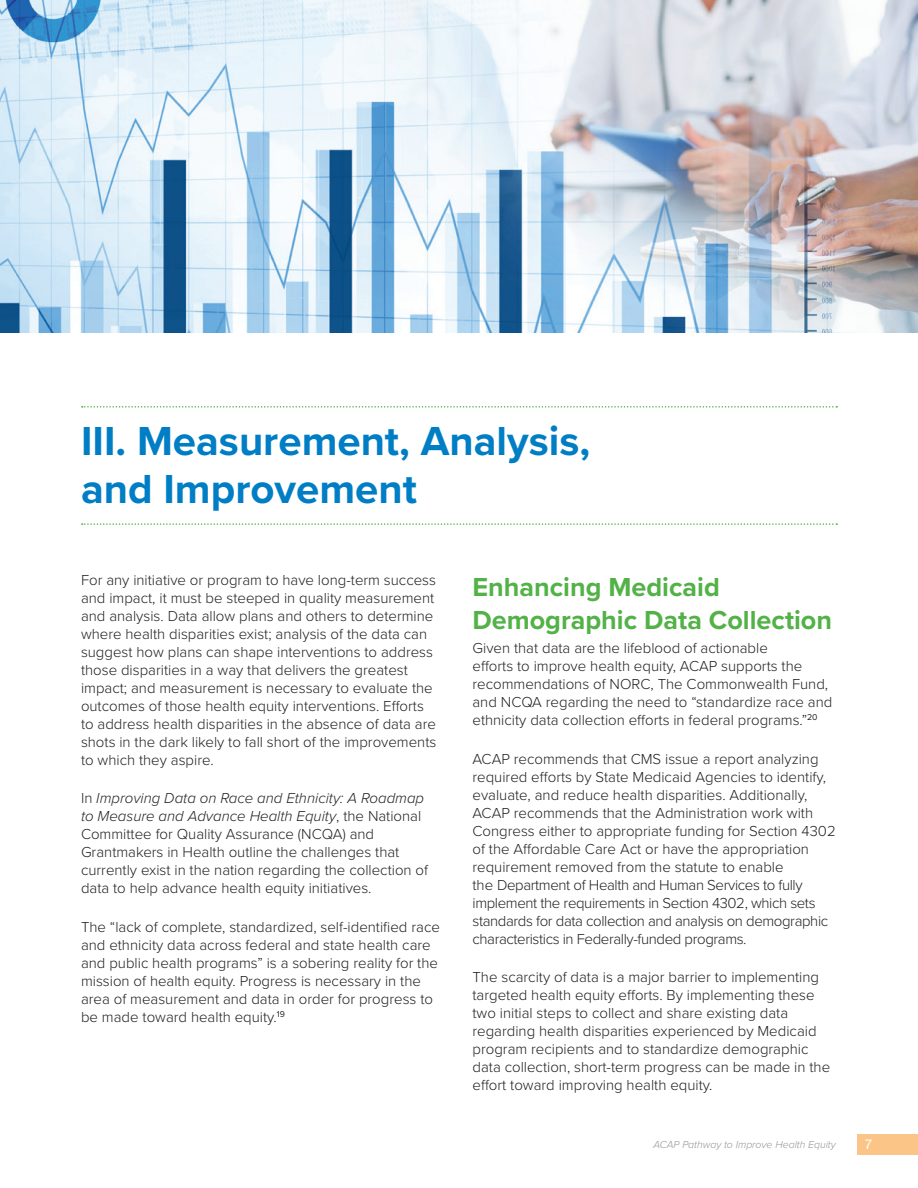
<style>
.page{position:relative;width:918px;height:1188px;background:#fff}
.page>*{position:absolute;margin:0;border:0;box-sizing:border-box;transform-origin:0 0}
.Section_Header{font:700 42px/48.3px "Proxima Nova";color:#007ec5}
.Subhead_1{font:700 27px/32.4px "Proxima Nova";color:#53b247}
.Body{font:300 15px/18px "Proxima Nova";color:#231f20}
.t1{font:13.5px "Helvetica Neue LT Std";color:#fff}
.t2{font:italic 300 10.5px "Proxima Nova";color:#939598}
.s1{font-style:italic}
</style>
<div class="page">
<div style="left:857px;top:1134px;width:61px;height:20px;background:#fcc588"></div>
<svg style="left:82px;top:406px;width:755px;height:2px"></svg>
<svg style="left:82px;top:523px;width:755px;height:2px"></svg>
<img style="left:0;top:0;width:918px;height:333px">
<p class="Section_Header" style="left:81px;top:416px;width:511px">III. Measurement, Analysis, and Improvement</p>
<p class="Body" style="left:81px;top:570px;width:357px">For any initiative or program to have long-term success and impact, it must be steeped in quality measurement and analysis. Data allow plans and others to determine where health disparities exist; analysis of the data can suggest how plans can shape interventions to address those disparities in a way that delivers the greatest impact; and measurement is necessary to evaluate the outcomes of those health equity interventions. Efforts to address health disparities in the absence of data are shots in the dark likely to fall short of the improvements to which they aspire.</p>
<p class="Body" style="left:81px;top:788px;width:349px">In <span class="s1">Improving Data on Race and Ethnicity: A Roadmap to Measure and Advance Health Equity</span>, the National Committee for Quality Assurance (NCQA) and Grantmakers in Health outline the challenges that currently exist in the nation regarding the collection of data to help advance health equity initiatives.</p>
<p class="Body" style="left:81px;top:917px;width:360px">The “lack of complete, standardized, self-identified race and ethnicity data across federal and state health care and public health programs” is a sobering reality for the mission of health equity. Progress is necessary in the area of measurement and data in order for progress to be made toward health equity.<sup>19</sup></p>
<p class="Subhead_1" style="left:472px;top:570px;width:361px">Enhancing Medicaid<br>Demographic Data Collection</p>
<p class="Body" style="left:472px;top:639px;width:361px">Given that data are the lifeblood of actionable<br>efforts to improve health equity, ACAP supports the recommendations of NORC, The Commonwealth Fund, and NCQA regarding the need to “standardize race and ethnicity data collection efforts in federal programs.”<sup>20</sup></p>
<p class="Body" style="left:472px;top:749px;width:365px">ACAP recommends that CMS issue a report analyzing required efforts by State Medicaid Agencies to identify, evaluate, and reduce health disparities. Additionally, ACAP recommends that the Administration work with Congress either to appropriate funding for Section 4302 of the Affordable Care Act or have the appropriation requirement removed from the statute to enable<br>the Department of Health and Human Services to fully implement the requirements in Section 4302, which sets standards for data collection and analysis on demographic characteristics in Federally-funded programs.</p>
<p class="Body" style="left:472px;top:967px;width:359px">The scarcity of data is a major barrier to implementing targeted health equity efforts. By implementing these two initial steps to collect and share existing data regarding health disparities experienced by Medicaid program recipients and to standardize demographic data collection, short-term progress can be made in the effort toward improving health equity.</p>
<p class="t2" style="left:654px;top:1136px;width:184px">ACAP Pathway to Improve Health Equity</p>
<p class="t1" style="left:865px;top:1136px;width:9px">7</p>
</div>
